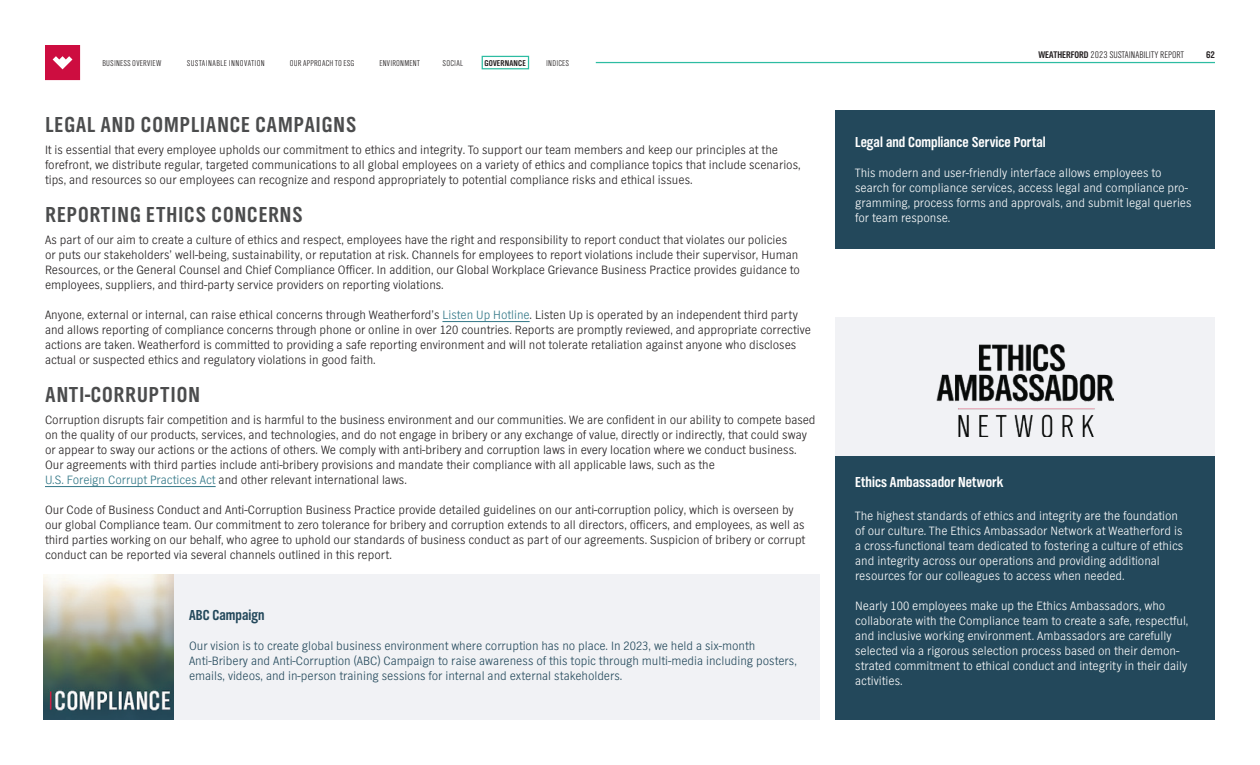
<style>
.page{position:relative;width:1260px;height:765px;background:#fff}
.page>*{position:absolute;margin:0;border:0;box-sizing:border-box;transform-origin:0 0}
.t1{font:22.5px "TV Nord EF Bold Con";letter-spacing:.05em;color:#4b4c4d}
.t2{font:15px "TV Nord EF Bold Con";color:#fff}
.t3{font:15px "TV Nord EF Bold Con";color:#23485b}
.t4{font:300 12.5px/15px "TV Nord EF";color:#231f20}
.t5{font:300 12.5px/15px "TV Nord EF";color:#fff}
.t6{font:300 12.5px/15px "TV Nord EF";color:#23485b}
.t7{font:10px "TV Nord EF Light Con";color:#231f20}
.t8{font:10px "TV Nord EF Bold Con";color:#231f20}
.t9{font:8.75px "TV Nord EF Light Con";letter-spacing:.025em;color:#231f20}
.t10{font:8.75px "TV Nord EF Light Con";letter-spacing:.045em;color:#231f20}
.t11{font:8.75px "TV Nord EF Bold Con";letter-spacing:.025em;color:#231f20}
.s1{color:#317686}
.s2{font-family:"TV Nord EF Bold Con"}
</style>
<div class="page">
<div style="left:482px;top:56px;width:47px;height:13px;border:1px solid #2dbca2"></div>
<hr style="left:596px;top:62px;width:619px;height:1px;background:#2dbca2">
<svg style="left:45px;top:45px;width:35px;height:35px"></svg>
<div style="left:835px;top:111px;width:380px;height:138px;background:#23485b"></div>
<hr style="left:442px;top:321px;width:88px;height:1px;background:#317686">
<hr style="left:45px;top:486px;width:171px;height:1px;background:#317686">
<div style="left:835px;top:456px;width:380px;height:264px;background:#23485b"></div>
<div style="left:45px;top:574px;width:775px;height:146px;background:#f1f2f5"></div>
<img style="left:44px;top:574px;width:130px;height:146px">
<div style="left:835px;top:318px;width:380px;height:138px;background:#f1f2f5"></div>
<img style="left:937px;top:344px;width:176px;height:92px">
<p class="t9" style="left:102px;top:58px;width:61px">BUSINESS OVERVIEW</p>
<p class="t10" style="left:187px;top:58px;width:80px">SUSTAINABLE INNOVATION</p>
<p class="t9" style="left:290px;top:58px;width:66px">OUR APPROACH TO ESG</p>
<p class="t9" style="left:379px;top:58px;width:42px">ENVIRONMENT</p>
<p class="t9" style="left:443px;top:58px;width:22px">SOCIAL</p>
<p class="t11" style="left:484px;top:58px;width:43px">GOVERNANCE</p>
<p class="t9" style="left:546px;top:58px;width:24px">INDICES</p>
<h1 class="t1" style="left:46px;top:111px;width:312px">LEGAL AND COMPLIANCE CAMPAIGNS</h1>
<p class="t4" style="left:45px;top:143px;width:757px">It is essential that every employee upholds our commitment to ethics and integrity. To support our team members and keep our principles at the forefront, we distribute regular, targeted communications to all global employees on a variety of ethics and compliance topics that include scenarios, tips, and resources so our employees can recognize and respond appropriately to potential compliance risks and ethical issues.</p>
<h1 class="t1" style="left:46px;top:201px;width:259px">REPORTING ETHICS CONCERNS</h1>
<p class="t4" style="left:45px;top:233px;width:756px">As part of our aim to create a culture of ethics and respect, employees have the right and responsibility to report conduct that violates our policies or puts our stakeholders’ well-being, sustainability, or reputation at risk. Channels for employees to report violations include their supervisor, Human Resources, or the General Counsel and Chief Compliance Officer. In addition, our Global Workplace Grievance Business Practice provides guidance to employees, suppliers, and third-party service providers on reporting violations.</p>
<p class="t4" style="left:45px;top:308px;width:767px">Anyone, external or internal, can raise ethical concerns through Weatherford’s <span class="s1">Listen Up Hotline</span>. Listen Up is operated by an independent third party and allows reporting of compliance concerns through phone or online in over 120 countries. Reports are promptly reviewed, and appropriate corrective actions are taken. Weatherford is committed to providing a safe reporting environment and will not tolerate retaliation against anyone who discloses actual or suspected ethics and regulatory violations in good faith.</p>
<h1 class="t1" style="left:46px;top:381px;width:156px">ANTI-CORRUPTION</h1>
<p class="t4" style="left:45px;top:413px;width:772px">Corruption disrupts fair competition and is harmful to the business environment and our communities. We are confident in our ability to compete based on the quality of our products, services, and technologies, and do not engage in bribery or any exchange of value, directly or indirectly, that could sway or appear to sway our actions or the actions of others. We comply with anti-bribery and corruption laws in every location where we conduct business.<br>Our agreements with third parties include anti-bribery provisions and mandate their compliance with all applicable laws, such as the<br><span class="s1">U.S. Foreign Corrupt Practices Act</span> and other relevant international laws.</p>
<p class="t4" style="left:45px;top:503px;width:762px">Our Code of Business Conduct and Anti-Corruption Business Practice provide detailed guidelines on our anti-corruption policy, which is overseen by our global Compliance team. Our commitment to zero tolerance for bribery and corruption extends to all directors, officers, and employees, as well as third parties working on our behalf, who agree to uphold our standards of business conduct as part of our agreements. Suspicion of bribery or corrupt conduct can be reported via several channels outlined in this report.</p>
<p class="t3" style="left:189px;top:606px;width:77px">ABC Campaign</p>
<p class="t6" style="left:189px;top:638px;width:609px">Our vision is to create global business environment where corruption has no place. In 2023, we held a six-month<br>Anti-Bribery and Anti-Corruption (ABC) Campaign to raise awareness of this topic through multi-media including posters, emails, videos, and in-person training sessions for internal and external stakeholders.</p>
<p class="t7" style="left:1039px;top:49px;width:147px"><span class="s2">WEATHERFORD</span> 2023 SUSTAINABILITY REPORT</p>
<p class="t8" style="left:1206px;top:48px;width:11px">62</p>
<p class="t2" style="left:855px;top:133px;width:192px">Legal and Compliance Service Portal</p>
<p class="t5" style="left:855px;top:165px;width:338px">This modern and user-friendly interface allows employees to search for compliance services, access legal and compliance pro&shy;gramming, process forms and approvals, and submit legal queries for team response.</p>
<p class="t2" style="left:855px;top:473px;width:150px">Ethics Ambassador Network</p>
<p class="t5" style="left:855px;top:508px;width:330px">The highest standards of ethics and integrity are the foundation of our culture. The Ethics Ambassador Network at Weatherford is a cross-functional team dedicated to fostering a culture of ethics and integrity across our operations and providing additional resources for our colleagues to access when needed.</p>
<p class="t5" style="left:855px;top:598px;width:335px">Nearly 100 employees make up the Ethics Ambassadors, who collaborate with the Compliance team to create a safe, respectful, and inclusive working environment. Ambassadors are carefully selected via a rigorous selection process based on their demon&shy;strated commitment to ethical conduct and integrity in their daily activities.</p>
</div>
